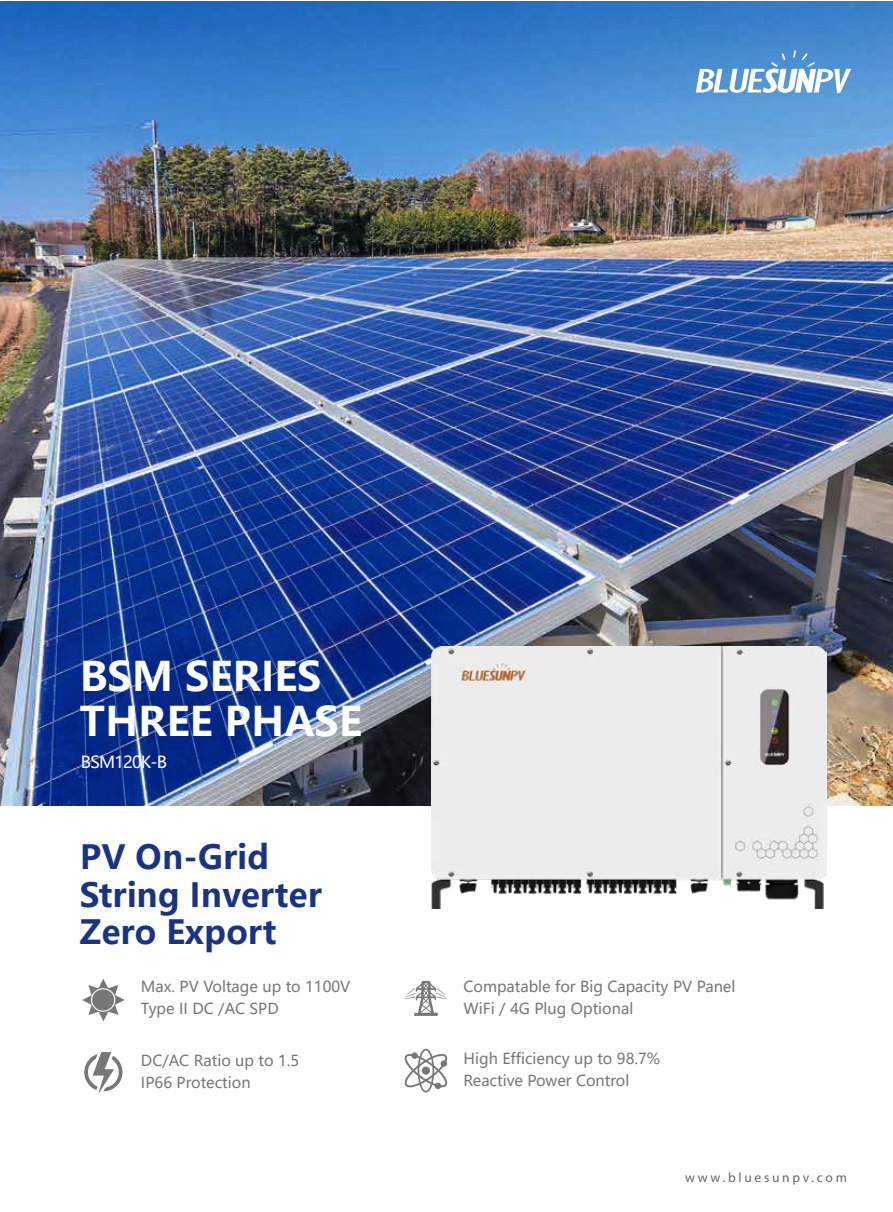
<style>
.page{position:relative;width:893px;height:1212px;background:#fff}
.page>*{position:absolute;margin:0;border:0;box-sizing:border-box;transform-origin:0 0}
.t1{font:700 40.35px/45px "Microsoft Ya Hei UI";color:#fff}
.t2{font:700 33px/37.8px "Microsoft Ya Hei UI";color:#1a3383}
.t3{font:16.5px "Microsoft Ya Hei UI";letter-spacing:-.05em;color:#fff}
.t4{font:15px/22.5px "Microsoft Ya Hei UI";color:#767777}
.t5{font:13.5px "Myriad Pro";letter-spacing:.2em;color:#000}
</style>
<div class="page">
<img style="left:0;top:2px;width:893px;height:804px">
<svg style="left:405px;top:1049px;width:42px;height:43px"></svg>
<div style="left:411px;top:1052px;width:7px;height:7px;background:#767777;border-radius:50%"></div>
<div style="left:435px;top:1082px;width:6px;height:7px;background:#767777;border-radius:50%"></div>
<div style="left:441px;top:1060px;width:6px;height:7px;background:#767777;border-radius:50%"></div>
<div style="left:422px;top:1066px;width:8px;height:8px;background:#767777;border-radius:50%"></div>
<svg style="left:405px;top:981px;width:42px;height:35px"></svg>
<svg style="left:82px;top:979px;width:43px;height:42px"></svg>
<div style="left:92px;top:989px;width:22px;height:22px;background:#767777;border-radius:50%"></div>
<svg style="left:84px;top:1052px;width:39px;height:40px"></svg>
<svg style="left:696px;top:50px;width:155px;height:43px"></svg>
<img style="left:431px;top:646px;width:396px;height:262px">
<h1 class="t1" style="left:80px;top:653px;width:283px">BSM SERIES<br>THREE PHASE</h1>
<p class="t3" style="left:81px;top:751px;width:88px">BSM120K-B</p>
<h2 class="t2" style="left:80px;top:837px;width:243px">PV On-Grid<br>String Inverter<br>Zero Export</h2>
<p class="t4" style="left:141px;top:974px;width:211px">Max. PV Voltage up to 1100V<br>Type II DC /AC SPD</p>
<p class="t4" style="left:141px;top:1048px;width:160px">DC/AC Ratio up to 1.5<br>IP66 Protection</p>
<p class="t4" style="left:463px;top:974px;width:273px">Compatable for Big Capacity PV Panel<br>WiFi / 4G Plug Optional</p>
<p class="t4" style="left:463px;top:1047px;width:198px">High Efficiency up to 98.7%<br>Reactive Power Control</p>
<p class="t5" style="left:685px;top:1169px;width:163px">www.bluesunpv.com</p>
</div>
